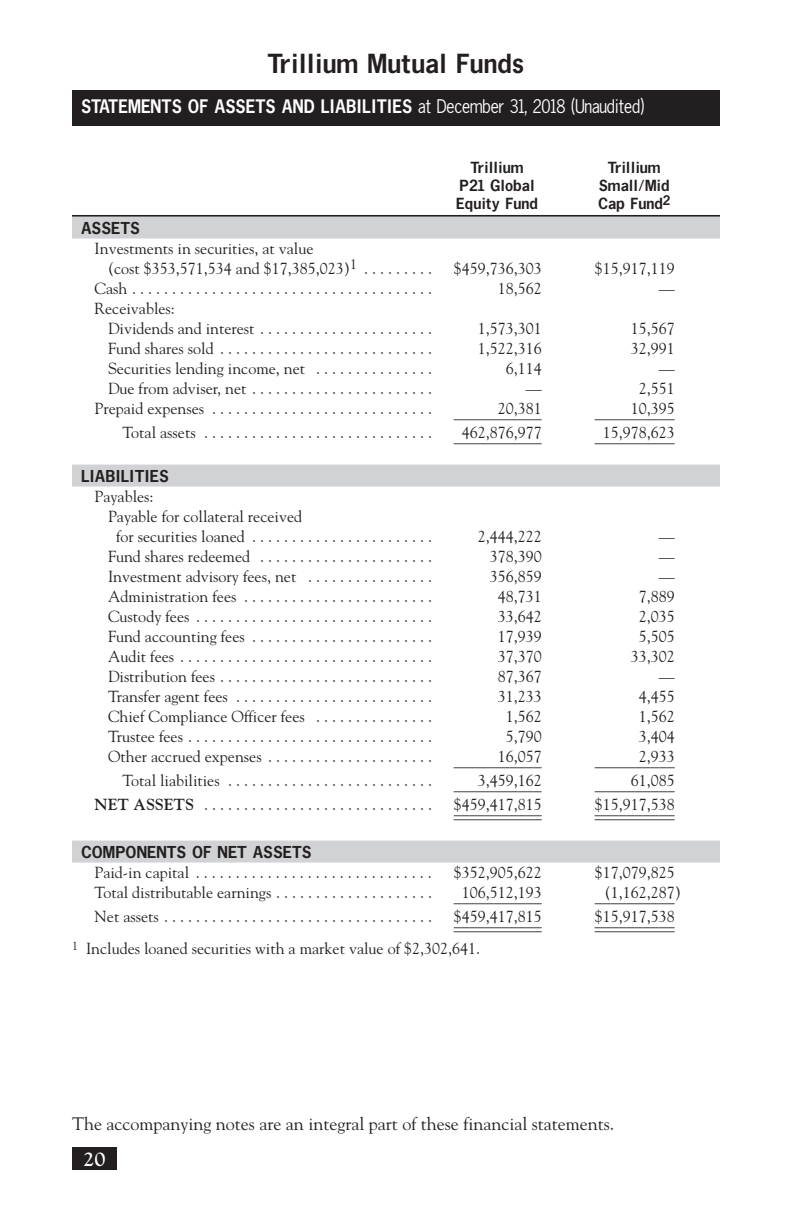
<style>
.page{position:relative;width:792px;height:1224px;background:#fff}
.page>*{position:absolute;margin:0;border:0;box-sizing:border-box;transform-origin:0 0}
.t1{font:700 24px "News Gothic";color:#231f20}
.t2{font:700 20px "Goudy";color:#fff}
.t3{font:18px "Goudy";color:#231f20}
.t4{font:700 17px "News Gothic";color:#fff;scale:.92 1}
.t5{font:17px "News Gothic";color:#fff;scale:.94 1}
.t6{font:16px/20px "Goudy";color:#231f20}
.t7{font:700 15px "News Gothic";color:#231f20}
.t8{font:700 14px "News Gothic";color:#231f20}
.s1{font-weight:700}
.s2{font-weight:400}
</style>
<div class="page">
<div style="left:72px;top:1148px;width:45px;height:22px;background:#231f20"></div>
<hr style="left:72px;top:215px;width:648px;height:2px;background:#231f20">
<div style="left:72px;top:217px;width:648px;height:22px;background:#d1d2d4"></div>
<div style="left:72px;top:465px;width:648px;height:22px;background:#d1d2d4"></div>
<div style="left:72px;top:841px;width:648px;height:22px;background:#d1d2d4"></div>
<div style="left:72px;top:90px;width:648px;height:36px;background:#231f20"></div>
<h1 class="t1" style="left:267px;top:51px;width:259px">Trillium Mutual Funds</h1>
<p class="t5" style="left:91px;top:97px;width:487px"><span class="s1">CHEDULE OF INVE TMENTS</span> at December 31, 2018 (Unaudited)</p>
<p class="t4" style="left:81px;top:97px;width:614px">STATEMENTS OF ASSETS AND LIABILITIES <span class="s2">at December 31, 2018 (Unaudited)</span></p>
<p class="t7" style="left:81px;top:220px;width:60px">ASSETS</p>
<p class="t6" style="left:108px;top:238px;width:325px;text-indent:-14px">Investments in securities, at value<br>(cost $353,571,534 and $17,385,023)<sup>1</sup> . . . . . . . . .</p>
<p class="t8" style="left:471px;top:160px;width:55px">Trillium</p>
<p class="t8" style="left:608px;top:160px;width:55px">Trillium</p>
<p class="t8" style="left:460px;top:178px;width:77px">P21 Global</p>
<p class="t8" style="left:599px;top:178px;width:72px">Small/Mid</p>
<p class="t8" style="left:456px;top:196px;width:83px">Equity Fund</p>
<p class="t8" style="left:598px;top:196px;width:74px">Cap Fund<sup>2</sup></p>
<p class="t6" style="left:454px;top:258px;width:90px">$459,736,303</p>
<p class="t6" style="left:595px;top:258px;width:81px">$15,917,119</p>
<p class="t6" style="left:94px;top:278px;width:339px">Cash . . . . . . . . . . . . . . . . . . . . . . . . . . . . . . . . . . . . . .</p>
<p class="t6" style="left:498px;top:278px;width:45px">18,562</p>
<p class="t6" style="left:659px;top:278px;width:17px">—</p>
<p class="t6" style="left:108px;top:298px;width:326px;text-indent:-14px">Receivables:<br>Dividends and interest . . . . . . . . . . . . . . . . . . . . . .</p>
<p class="t6" style="left:478px;top:318px;width:65px">1,573,301</p>
<p class="t6" style="left:631px;top:318px;width:45px">15,567</p>
<p class="t6" style="left:108px;top:338px;width:325px">Fund shares sold . . . . . . . . . . . . . . . . . . . . . . . . . . .</p>
<p class="t6" style="left:478px;top:338px;width:65px">1,522,316</p>
<p class="t6" style="left:631px;top:338px;width:45px">32,991</p>
<p class="t6" style="left:108px;top:358px;width:325px">Securities lending income, net . . . . . . . . . . . . . . .</p>
<p class="t6" style="left:506px;top:358px;width:37px">6,114</p>
<p class="t6" style="left:659px;top:358px;width:17px">—</p>
<p class="t6" style="left:108px;top:378px;width:325px">Due from adviser, net . . . . . . . . . . . . . . . . . . . . . . .</p>
<p class="t6" style="left:526px;top:378px;width:17px">—</p>
<p class="t6" style="left:639px;top:378px;width:37px">2,551</p>
<p class="t6" style="left:95px;top:398px;width:339px">Prepaid expenses . . . . . . . . . . . . . . . . . . . . . . . . . . . .</p>
<p class="t6" style="left:454px;top:402px;width:89px">______2_0_,3_8_1_</p>
<p class="t6" style="left:595px;top:402px;width:81px">_____1_0_,3_9_5_</p>
<p class="t6" style="left:122px;top:422px;width:311px">Total assets . . . . . . . . . . . . . . . . . . . . . . . . . . . . .</p>
<p class="t6" style="left:454px;top:424px;width:89px">_4_6_2_,_8_7_6_,9_7_7_</p>
<p class="t6" style="left:595px;top:424px;width:81px">_ 1_ 5_ ,_9_7_8_, 6_ 2_ 3_</p>
<p class="t7" style="left:81px;top:468px;width:89px">LIABILITIES</p>
<p class="t6" style="left:94px;top:486px;width:61px">Payables:</p>
<p class="t6" style="left:108px;top:506px;width:196px">Payable for collateral received</p>
<p class="t6" style="left:116px;top:526px;width:317px">for securities loaned . . . . . . . . . . . . . . . . . . . . . . .</p>
<p class="t6" style="left:478px;top:526px;width:65px">2,444,222</p>
<p class="t6" style="left:659px;top:526px;width:17px">—</p>
<p class="t6" style="left:108px;top:546px;width:326px">Fund shares redeemed . . . . . . . . . . . . . . . . . . . . . .</p>
<p class="t6" style="left:490px;top:546px;width:53px">378,390</p>
<p class="t6" style="left:659px;top:546px;width:17px">—</p>
<p class="t6" style="left:108px;top:566px;width:325px">Investment advisory fees, net . . . . . . . . . . . . . . . .</p>
<p class="t6" style="left:490px;top:566px;width:53px">356,859</p>
<p class="t6" style="left:659px;top:566px;width:17px">—</p>
<p class="t6" style="left:108px;top:586px;width:325px">Administration fees . . . . . . . . . . . . . . . . . . . . . . . .</p>
<p class="t6" style="left:498px;top:586px;width:45px">48,731</p>
<p class="t6" style="left:639px;top:586px;width:37px">7,889</p>
<p class="t6" style="left:108px;top:606px;width:325px">Custody fees . . . . . . . . . . . . . . . . . . . . . . . . . . . . . .</p>
<p class="t6" style="left:498px;top:606px;width:45px">33,642</p>
<p class="t6" style="left:639px;top:606px;width:37px">2,035</p>
<p class="t6" style="left:108px;top:626px;width:325px">Fund accounting fees . . . . . . . . . . . . . . . . . . . . . . .</p>
<p class="t6" style="left:498px;top:626px;width:45px">17,939</p>
<p class="t6" style="left:639px;top:626px;width:37px">5,505</p>
<p class="t6" style="left:108px;top:646px;width:325px">Audit fees . . . . . . . . . . . . . . . . . . . . . . . . . . . . . . . .</p>
<p class="t6" style="left:498px;top:646px;width:46px">37,370</p>
<p class="t6" style="left:631px;top:646px;width:45px">33,302</p>
<p class="t6" style="left:108px;top:666px;width:325px">Distribution fees . . . . . . . . . . . . . . . . . . . . . . . . . . .</p>
<p class="t6" style="left:498px;top:666px;width:46px">87,367</p>
<p class="t6" style="left:659px;top:666px;width:17px">—</p>
<p class="t6" style="left:108px;top:686px;width:325px">Transfer agent fees . . . . . . . . . . . . . . . . . . . . . . . . .</p>
<p class="t6" style="left:498px;top:686px;width:45px">31,233</p>
<p class="t6" style="left:639px;top:686px;width:37px">4,455</p>
<p class="t6" style="left:108px;top:706px;width:325px">Chief Compliance Officer fees . . . . . . . . . . . . . . .</p>
<p class="t6" style="left:506px;top:706px;width:37px">1,562</p>
<p class="t6" style="left:639px;top:706px;width:37px">1,562</p>
<p class="t6" style="left:108px;top:726px;width:325px">Trustee fees . . . . . . . . . . . . . . . . . . . . . . . . . . . . . . .</p>
<p class="t6" style="left:506px;top:726px;width:38px">5,790</p>
<p class="t6" style="left:639px;top:726px;width:37px">3,404</p>
<p class="t6" style="left:108px;top:746px;width:325px">Other accrued expenses . . . . . . . . . . . . . . . . . . . . .</p>
<p class="t6" style="left:454px;top:750px;width:89px">______1_6_,0_5_7_</p>
<p class="t6" style="left:595px;top:750px;width:81px">______2_,9_3_3_</p>
<p class="t6" style="left:122px;top:770px;width:311px">Total liabilities . . . . . . . . . . . . . . . . . . . . . . . . . .</p>
<p class="t6" style="left:454px;top:774px;width:89px">___3_,_4_5_9_,1_6_2_</p>
<p class="t6" style="left:595px;top:774px;width:81px">_____6_1_,0_8_5_</p>
<p class="t6" style="left:95px;top:794px;width:339px"><span class="s1">NET ASSETS</span> . . . . . . . . . . . . . . . . . . . . . . . . . . . . .</p>
<p class="t6" style="left:454px;top:798px;width:58px">$__ 4__ 5__ 9__ , __ 1 __</p>
<p class="t6" style="left:514px;top:796px;width:14px">, 8__</p>
<p class="t6" style="left:526px;top:798px;width:18px">1__ 5__</p>
<p class="t6" style="left:595px;top:798px;width:49px">$__1__5__,__ 1__</p>
<p class="t6" style="left:647px;top:796px;width:13px">,5__</p>
<p class="t6" style="left:659px;top:798px;width:17px">3__8__</p>
<p class="t6" style="left:490px;top:798px;width:30px">4__ 7__</p>
<p class="t6" style="left:623px;top:798px;width:29px">9__ 7__</p>
<p class="t7" style="left:81px;top:844px;width:232px">COMPONENTS OF NET ASSETS</p>
<p class="t6" style="left:94px;top:862px;width:339px">Paid-in capital . . . . . . . . . . . . . . . . . . . . . . . . . . . . . .</p>
<p class="t6" style="left:454px;top:862px;width:89px">$352,905,622</p>
<p class="t6" style="left:595px;top:862px;width:81px">$17,079,825</p>
<p class="t6" style="left:94px;top:882px;width:339px">Total distributable earnings . . . . . . . . . . . . . . . . . . . .</p>
<p class="t6" style="left:454px;top:884px;width:89px">_1_0_6_,_5_1_2_,1_9_3_</p>
<p class="t6" style="left:595px;top:882px;width:88px">_ _( 1_ ,_1_6_2_, 2_ 8_ 7_ )</p>
<p class="t6" style="left:95px;top:906px;width:339px">Net assets . . . . . . . . . . . . . . . . . . . . . . . . . . . . . . . . . .</p>
<p class="t6" style="left:454px;top:910px;width:33px">$__ __5__</p>
<p class="t6" style="left:486px;top:908px;width:17px">,4__</p>
<p class="t6" style="left:506px;top:910px;width:29px">7__8__</p>
<p class="t6" style="left:534px;top:906px;width:9px">5</p>
<p class="t6" style="left:595px;top:910px;width:49px">$__1__5__,__ 1__</p>
<p class="t6" style="left:647px;top:908px;width:13px">,5__</p>
<p class="t6" style="left:659px;top:910px;width:17px">3__8__</p>
<p class="t6" style="left:623px;top:910px;width:29px">9__ 7__</p>
<p class="t6" style="left:462px;top:910px;width:81px">4__9__ 1__ ,__1__</p>
<p class="t6" style="left:72px;top:938px;width:410px"><sup>1</sup> Includes loaned securities with a market value of $2,302,641.</p>
<p class="t3" style="left:72px;top:1114px;width:544px">The accompanying notes are an integral part of these financial statements.</p>
<p class="t2" style="left:83px;top:1147px;width:24px">20</p>
</div>
